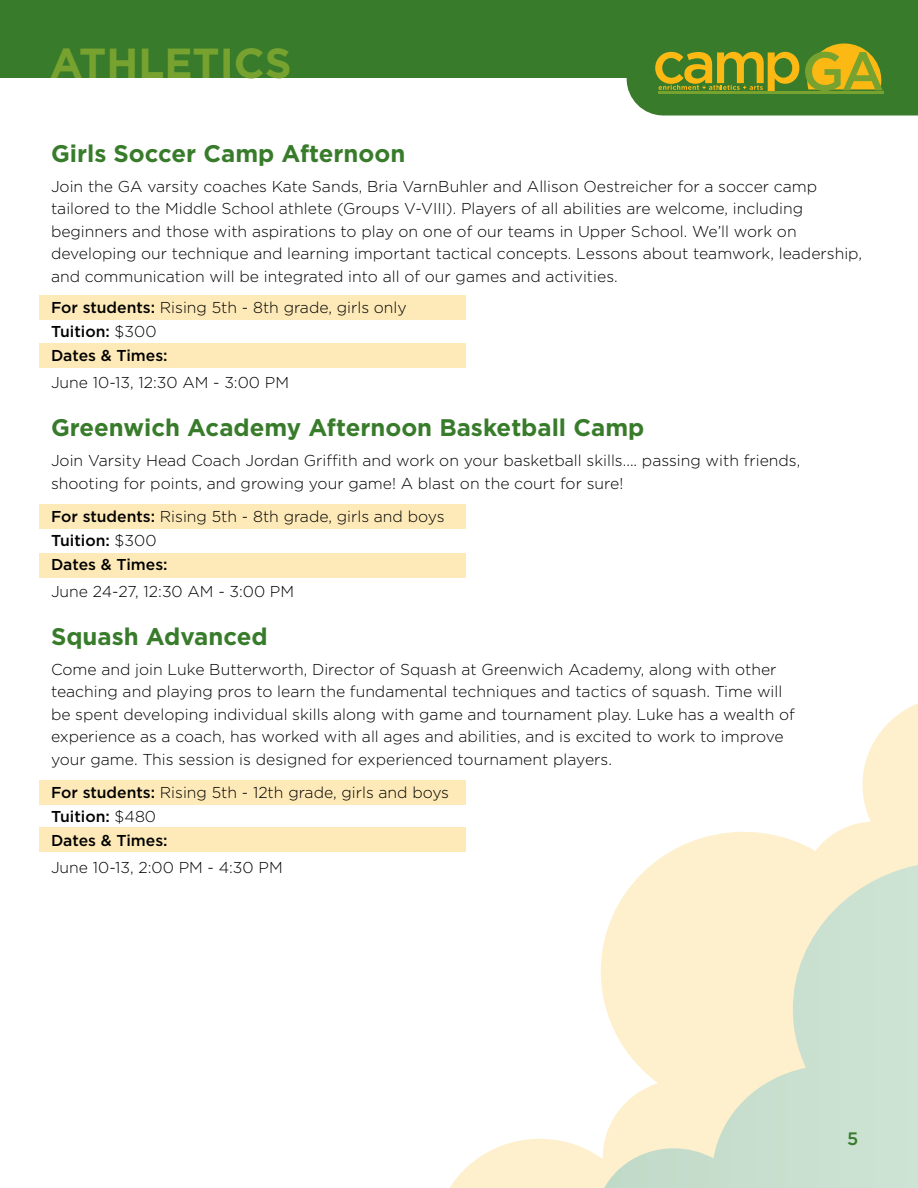
<style>
.page{position:relative;width:918px;height:1188px;background:#fff}
.page>*{position:absolute;margin:0;border:0;box-sizing:border-box;transform-origin:0 0}
.t1{font:700 42px "Gotham";color:#78a22f}
.t2{font:700 24px "Gotham";color:#387c2b}
.t3{font:500 18px "Gotham";color:#387c2b}
.t4{font:300 15.75px/22.5px "Gotham";color:#000}
.t5{font:500 15.75px/24px "Gotham";color:#000}
.s1{font-weight:300}
.s2{font-weight:500}
</style>
<div class="page">
<div style="left:0;top:0;width:918px;height:78px;background:#387c2b"></div>
<svg style="left:627px;top:43px;width:291px;height:73px"></svg>
<hr style="left:658px;top:92px;width:226px;height:2px;background:#78a22f">
<svg style="left:442px;top:703px;width:476px;height:485px"></svg>
<svg style="left:599px;top:863px;width:319px;height:325px;background:#e6e9d1"></svg>
<div style="left:39px;top:296px;width:426px;height:24px;background:#feeab8"></div>
<div style="left:39px;top:343px;width:426px;height:25px;background:#feeab8"></div>
<div style="left:39px;top:504px;width:426px;height:24px;background:#feeab8"></div>
<div style="left:39px;top:553px;width:426px;height:24px;background:#feeab8"></div>
<div style="left:39px;top:780px;width:426px;height:24px;background:#feeab8"></div>
<div style="left:39px;top:828px;width:426px;height:24px;background:#feeab8"></div>
<h1 class="t1" style="left:50px;top:35px;width:243px">ATHLETICS</h1>
<h2 class="t2" style="left:51px;top:137px;width:356px">Girls Soccer Camp Afternoon</h2>
<p class="t4" style="left:51px;top:174px;width:813px">Join the GA varsity coaches Kate Sands, Bria VarnBuhler and Allison Oestreicher for a soccer camp tailored to the Middle School athlete (Groups V-VIII). Players of all abilities are welcome, including beginners and those with aspirations to play on one of our teams in Upper School. We’ll work on developing our technique and learning important tactical concepts. Lessons about teamwork, leadership, and communication will be integrated into all of our games and activities.</p>
<p class="t5" style="left:51px;top:295px;width:357px">For students: <span class="s1">Rising 5th - 8th grade, girls only<br></span>Tuition: <span class="s1">$300<br></span>Dates &amp; Times:</p>
<p class="t4" style="left:51px;top:371px;width:240px">June 10-13, 12:30 AM - 3:00 PM</p>
<h2 class="t2" style="left:51px;top:412px;width:595px">Greenwich Academy Afternoon Basketball Camp</h2>
<p class="t4" style="left:51px;top:449px;width:751px">Join Varsity Head Coach Jordan Griffith and work on your basketball skills.... passing with friends, shooting for points, and growing your game! A blast on the court for sure!</p>
<p class="t4" style="left:51px;top:504px;width:395px;line-height:24px"><span class="s2">For students:</span> Rising 5th - 8th grade, girls and boys<br><span class="s2">Tuition:</span> $300<br><span class="s2">Dates &amp; Times:</span></p>
<p class="t4" style="left:51px;top:579px;width:245px">June 24-27, 12:30 AM - 3:00 PM</p>
<h2 class="t2" style="left:51px;top:620px;width:218px">Squash Advanced</h2>
<p class="t4" style="left:51px;top:657px;width:745px">Come and join Luke Butterworth, Director of Squash at Greenwich Academy, along with other teaching and playing pros to learn the fundamental techniques and tactics of squash. Time will be spent developing individual skills along with game and tournament play. Luke has a wealth of experience as a coach, has worked with all ages and abilities, and is excited to work to improve your game. This session is designed for experienced tournament players.</p>
<p class="t4" style="left:51px;top:780px;width:400px;line-height:24px"><span class="s2">For students:</span> Rising 5th - 12th grade, girls and boys<br><span class="s2">Tuition:</span> $480<br><span class="s2">Dates &amp; Times:</span></p>
<p class="t4" style="left:51px;top:855px;width:233px">June 10-13, 2:00 PM - 4:30 PM</p>
<p class="t3" style="left:847px;top:1127px;width:13px">5</p>
</div>
